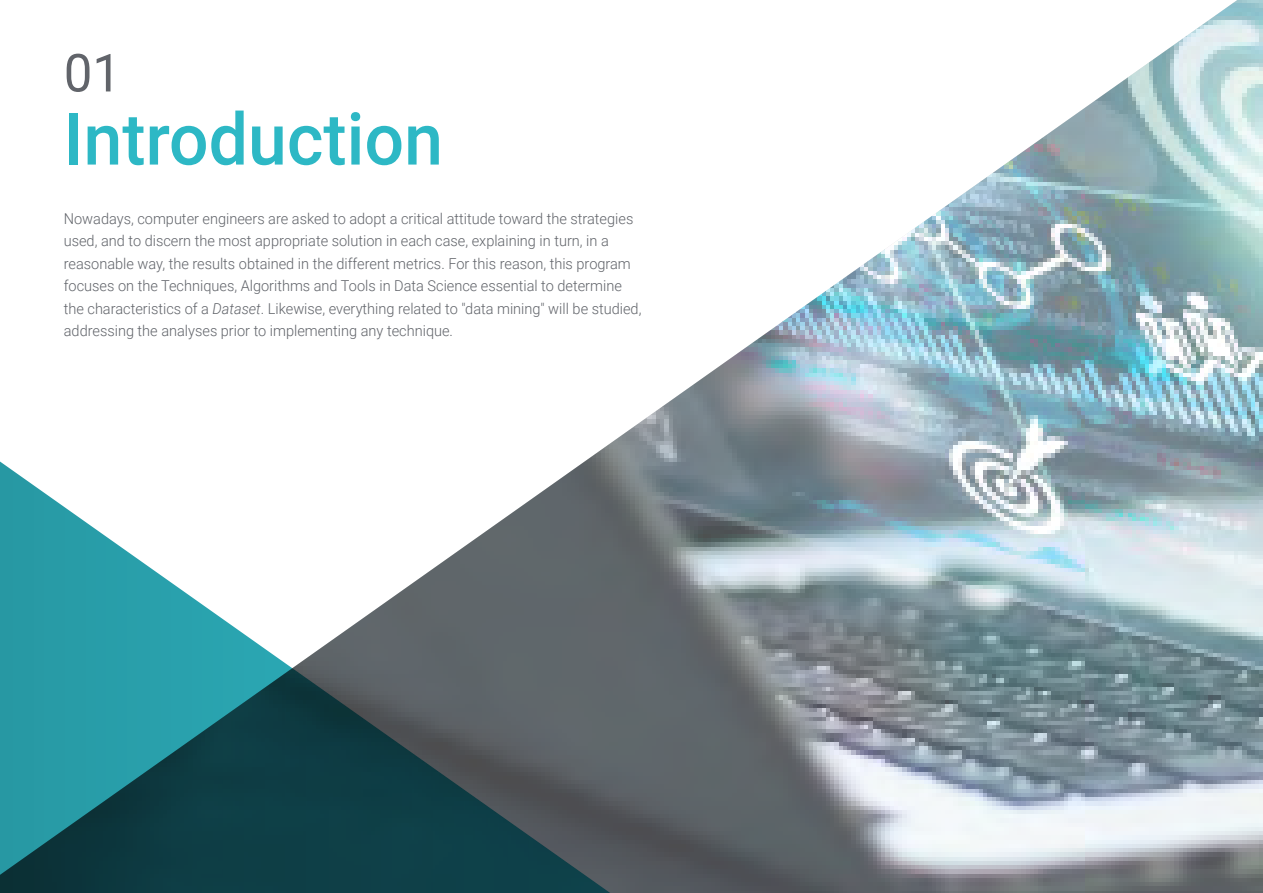
<style>
.page{position:relative;width:1263px;height:893px;background:#fff}
.page>*{position:absolute;margin:0;border:0;box-sizing:border-box;transform-origin:0 0}
.t1{font:500 72px "Roboto";color:#2db8c5}
.t2{font:52.5px "Roboto";color:#61646a}
.t3{font:300 15px/22.5px "Roboto";color:#61646a}
.s1{font-style:italic}
</style>
<div class="page">
<img style="left:606px;top:0;width:657px;height:893px">
<svg style="left:0;top:446px;width:640px;height:447px"></svg>
<h2 class="t2" style="left:64px;top:36px;width:59px">01</h2>
<h1 class="t1" style="left:64px;top:89px;width:381px">Introduction</h1>
<p class="t3" style="left:64px;top:207px;width:579px">Nowadays, computer engineers are asked to adopt a critical attitude toward the strategies used, and to discern the most appropriate solution in each case, explaining in turn, in a reasonable way, the results obtained in the different metrics. For this reason, this program focuses on the Techniques, Algorithms and Tools in Data Science essential to determine the characteristics of a <span class="s1">Dataset</span>. Likewise, everything related to "data mining" will be studied, addressing the analyses prior to implementing any technique.</p>
</div>
